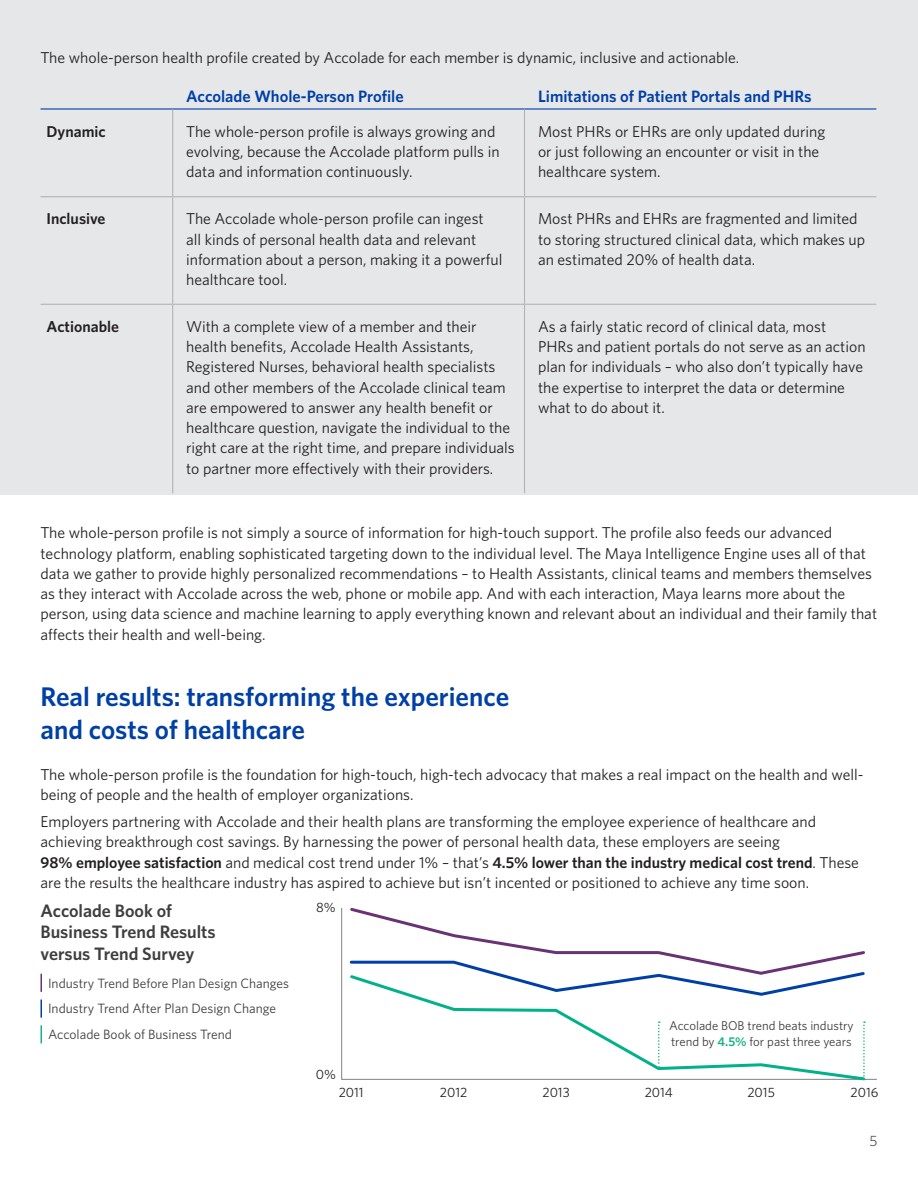
<style>
.page{position:relative;width:918px;height:1188px;background:#fff}
.page>*{position:absolute;margin:0;border:0;box-sizing:border-box;transform-origin:0 0}
.t1{font:600 27px/33px "Whitney";color:#0040a6}
.t2{font:600 18px/21.6px "Whitney";color:#3e3e3f}
.t3{font:600 16.5px "Whitney";color:#0040a6}
.t4{font:15.75px/20.2px "Whitney";color:#231f20}
.t5{font:600 15.75px "Whitney";color:#231f20}
.t6{font:15px "Whitney";color:#57585a}
.t7{font:13.5px "Whitney";color:#3e3e3f}
.t8{font:13.5px "Whitney";color:#231f20}
.t9{font:12.75px/15.3px "Whitney";color:#3e3e3f}
.s1{font-weight:600}
.s2{font-weight:600;color:#17b287}
</style>
<div class="page">
<div style="left:0;top:0;width:918px;height:495px;background:#e6e7e9"></div>
<svg style="left:40px;top:1025px;width:2px;height:18px"></svg>
<svg style="left:40px;top:1000px;width:2px;height:18px"></svg>
<svg style="left:40px;top:974px;width:2px;height:18px"></svg>
<svg style="left:341px;top:908px;width:536px;height:172px"></svg>
<svg style="left:348px;top:973px;width:519px;height:108px"></svg>
<svg style="left:863px;top:1021px;width:2px;height:59px"></svg>
<svg style="left:658px;top:1021px;width:2px;height:47px"></svg>
<hr style="left:40px;top:108px;width:133px;height:2px;background:#0040a6">
<hr style="left:173px;top:108px;width:352px;height:2px;background:#0040a6">
<hr style="left:525px;top:108px;width:351px;height:2px;background:#0040a6">
<hr style="left:172px;top:110px;width:1px;height:86px;background:#b2b3b3">
<hr style="left:524px;top:110px;width:1px;height:86px;background:#b2b3b3">
<hr style="left:40px;top:196px;width:133px;height:1px;background:#b2b3b3">
<hr style="left:173px;top:196px;width:352px;height:1px;background:#b2b3b3">
<hr style="left:172px;top:197px;width:1px;height:107px;background:#b2b3b3">
<hr style="left:525px;top:196px;width:351px;height:1px;background:#b2b3b3">
<hr style="left:524px;top:197px;width:1px;height:107px;background:#b2b3b3">
<hr style="left:40px;top:304px;width:133px;height:1px;background:#b2b3b3">
<hr style="left:173px;top:304px;width:352px;height:1px;background:#b2b3b3">
<hr style="left:172px;top:305px;width:1px;height:188px;background:#b2b3b3">
<hr style="left:525px;top:304px;width:351px;height:1px;background:#b2b3b3">
<hr style="left:524px;top:305px;width:1px;height:188px;background:#b2b3b3">
<p class="t4" style="left:40px;top:47px;width:700px">The whole-person health profile created by Accolade for each member is dynamic, inclusive and actionable.</p>
<p class="t3" style="left:186px;top:85px;width:219px">Accolade Whole-Person Profile</p>
<p class="t3" style="left:538px;top:85px;width:275px">Limitations of Patient Portals and PHRs</p>
<p class="t5" style="left:46px;top:121px;width:61px">Dynamic</p>
<p class="t4" style="left:186px;top:121px;width:315px">The whole-person profile is always growing and evolving, because the Accolade platform pulls in data and information continuously.</p>
<p class="t4" style="left:538px;top:121px;width:289px">Most PHRs or EHRs are only updated during or just following an encounter or visit in the healthcare system.</p>
<p class="t5" style="left:46px;top:208px;width:60px">Inclusive</p>
<p class="t4" style="left:186px;top:208px;width:318px">The Accolade whole-person profile can ingest all kinds of personal health data and relevant information about a person, making it a powerful healthcare tool.</p>
<p class="t4" style="left:538px;top:208px;width:329px">Most PHRs and EHRs are fragmented and limited to storing structured clinical data, which makes up an estimated 20% of health data.</p>
<p class="t5" style="left:46px;top:316px;width:74px">Actionable</p>
<p class="t4" style="left:186px;top:316px;width:330px">With a complete view of a member and their health benefits, Accolade Health Assistants, Registered Nurses, behavioral health specialists and other members of the Accolade clinical team are empowered to answer any health benefit or healthcare question, navigate the individual to the right care at the right time, and prepare individuals to partner more effectively with their providers.</p>
<p class="t4" style="left:538px;top:316px;width:329px">As a fairly static record of clinical data, most<br>PHRs and patient portals do not serve as an action plan for individuals – who also don’t typically have the expertise to interpret the data or determine what to do about it.</p>
<p class="t4" style="left:40px;top:523px;width:838px">The whole-person profile is not simply a source of information for high-touch support. The profile also feeds our advanced technology platform, enabling sophisticated targeting down to the individual level. The Maya Intelligence Engine uses all of that data we gather to provide highly personalized recommendations – to Health Assistants, clinical teams and members themselves as they interact with Accolade across the web, phone or mobile app. And with each interaction, Maya learns more about the person, using data science and machine learning to apply everything known and relevant about an individual and their family that affects their health and well-being.</p>
<p class="t1" style="left:40px;top:680px;width:470px">Real results: transforming the experience and costs of healthcare</p>
<p class="t4" style="left:40px;top:764px;width:825px">The whole-person profile is the foundation for high-touch, high-tech advocacy that makes a real impact on the health and well&shy;being of people and the health of employer organizations.</p>
<p class="t4" style="left:40px;top:811px;width:820px">Employers partnering with Accolade and their health plans are transforming the employee experience of healthcare and achieving breakthrough cost savings. By harnessing the power of personal health data, these employers are seeing<br><span class="s1">98% employee satisfaction</span> and medical cost trend under 1% – that’s <span class="s1">4.5% lower than the industry medical cost trend</span>. These are the results the healthcare industry has aspired to achieve but isn’t incented or positioned to achieve any time soon.</p>
<p class="t2" style="left:40px;top:899px;width:177px">Accolade Book of<br>Business Trend Results versus Trend Survey</p>
<p class="t8" style="left:316px;top:899px;width:21px">8%</p>
<p class="t7" style="left:48px;top:974px;width:243px">Industry Trend Before Plan Design Changes</p>
<p class="t7" style="left:48px;top:1000px;width:230px">Industry Trend After Plan Design Change</p>
<p class="t7" style="left:48px;top:1025px;width:186px">Accolade Book of Business Trend</p>
<p class="t8" style="left:316px;top:1065px;width:22px">0%</p>
<p class="t9" style="left:669px;top:1018px;width:186px">Accolade BOB trend beats industry trend by <span class="s2">4.5%</span> for past three years</p>
<p class="t8" style="left:339px;top:1083px;width:27px">2011</p>
<p class="t8" style="left:440px;top:1083px;width:29px">2012</p>
<p class="t8" style="left:542px;top:1083px;width:29px">2013</p>
<p class="t8" style="left:645px;top:1083px;width:30px">2014</p>
<p class="t8" style="left:747px;top:1083px;width:29px">2015</p>
<p class="t8" style="left:851px;top:1083px;width:29px">2016</p>
<p class="t6" style="left:869px;top:1131px;width:10px">5</p>
</div>
